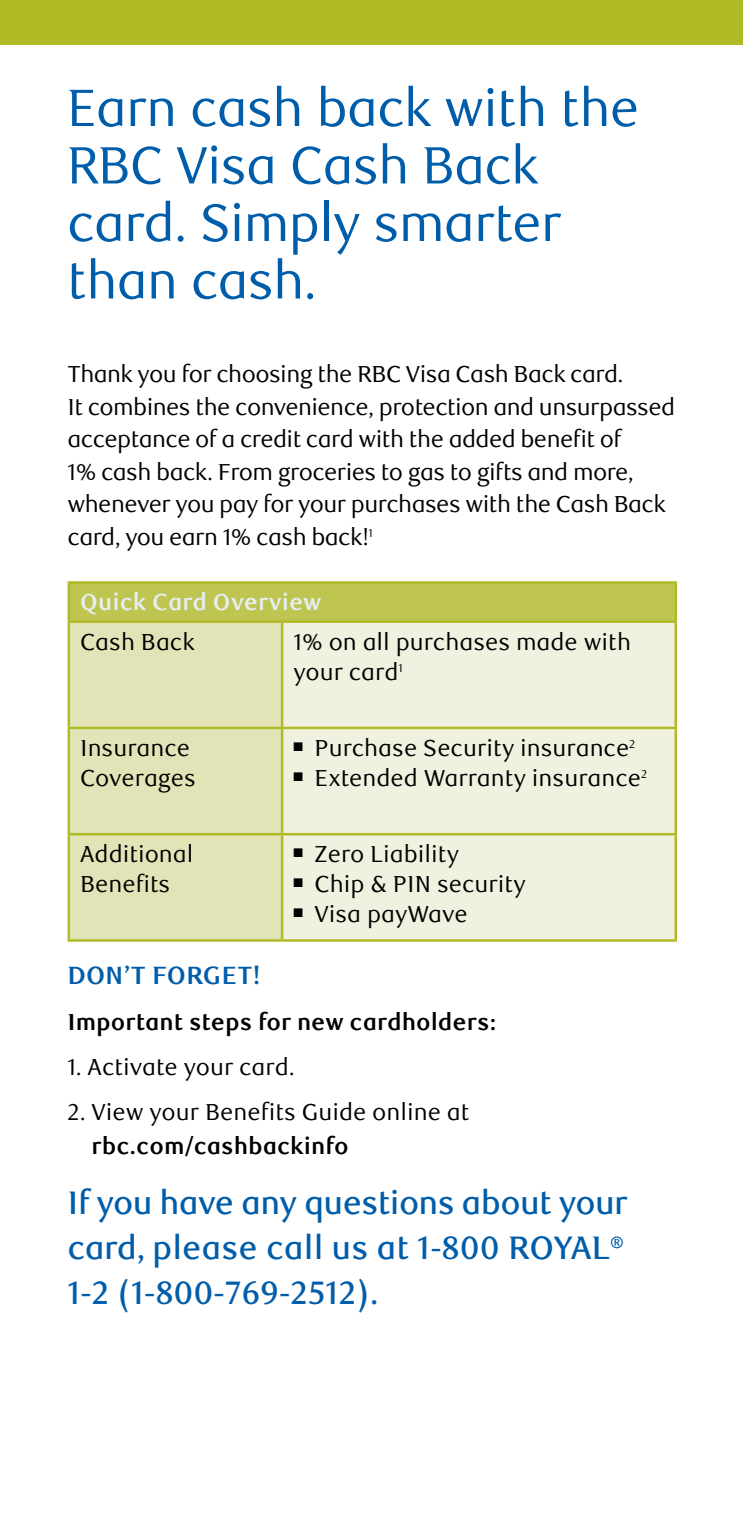
<style>
.page{position:relative;width:743px;height:1530px;background:#fff}
.page>*{position:absolute;margin:0;border:0;box-sizing:border-box;transform-origin:0 0}
.t1{font:52.5px/57.5px "RBC Display";color:#005daa}
.t2{font:500 32.5px/45px "RBC Text";letter-spacing:-.02em;color:#005daa}
.t3{font:700 25px "RBC Text";color:#005daa}
.t4{font:23px/32.5px "RBC Text";letter-spacing:-.025em;color:#000}
.t5{font:23px/30px "RBC Text";color:#000}
.t6{font:700 23px "RBC Text";color:#000}
.t7{font:700 23px "RBC Text";color:#e7eef1}
</style>
<div class="page">
<div style="left:0;top:0;width:742px;height:45px;background:#b0ba25"></div>
<div style="left:69px;top:582px;width:606px;height:40px;background:#bec551"></div>
<div style="left:70px;top:623px;width:211px;height:316px;background:#e2e4b8"></div>
<div style="left:283px;top:623px;width:391px;height:316px;background:#f0f2df"></div>
<hr style="left:68px;top:584px;width:2px;height:36px;background:#b0ba25">
<hr style="left:68px;top:581px;width:214px;height:3px;background:#b0ba25">
<hr style="left:282px;top:581px;width:395px;height:3px;background:#b0ba25">
<hr style="left:674px;top:584px;width:3px;height:36px;background:#b0ba25">
<hr style="left:68px;top:623px;width:2px;height:104px;background:#b0ba25">
<hr style="left:68px;top:620px;width:214px;height:3px;background:#b0ba25">
<hr style="left:281px;top:623px;width:2px;height:104px;background:#b0ba25">
<hr style="left:282px;top:620px;width:395px;height:3px;background:#b0ba25">
<hr style="left:674px;top:623px;width:3px;height:104px;background:#b0ba25">
<hr style="left:68px;top:729px;width:2px;height:104px;background:#b0ba25">
<hr style="left:68px;top:727px;width:214px;height:2px;background:#b0ba25">
<hr style="left:281px;top:729px;width:2px;height:104px;background:#b0ba25">
<hr style="left:282px;top:727px;width:395px;height:2px;background:#b0ba25">
<hr style="left:674px;top:729px;width:3px;height:104px;background:#b0ba25">
<hr style="left:68px;top:835px;width:2px;height:104px;background:#b0ba25">
<hr style="left:68px;top:833px;width:214px;height:2px;background:#b0ba25">
<hr style="left:68px;top:939px;width:214px;height:3px;background:#b0ba25">
<hr style="left:281px;top:835px;width:2px;height:104px;background:#b0ba25">
<hr style="left:282px;top:833px;width:395px;height:2px;background:#b0ba25">
<hr style="left:674px;top:835px;width:3px;height:104px;background:#b0ba25">
<hr style="left:282px;top:939px;width:395px;height:3px;background:#b0ba25">
<h1 class="t1" style="left:68px;top:81px;width:572px">Earn cash back with the<br>RBC Visa Cash Back card. Simply smarter than cash.</h1>
<p class="t4" style="left:68px;top:359px;width:609px">Thank you for choosing the RBC Visa Cash Back card.<br>It combines the convenience, protection and unsurpassed acceptance of a credit card with the added benefit of<br>1% cash back. From groceries to gas to gifts and more, whenever you pay for your purchases with the Cash Back card, you earn 1% cash back!<sup>1</sup></p>
<p class="t7" style="left:80px;top:589px;width:243px">Quick Card Overview</p>
<p class="t5" style="left:80px;top:627px;width:116px">Cash Back</p>
<p class="t5" style="left:293px;top:627px;width:339px">1% on all purchases made with your card<sup>1</sup></p>
<p class="t5" style="left:80px;top:733px;width:117px">Insurance<br>Coverages</p>
<p class="t5" style="left:293px;top:733px;width:343px">■ Purchase Security insurance<sup>2</sup></p>
<p class="t5" style="left:293px;top:763px;width:355px">■ Extended Warranty insurance<sup>2</sup></p>
<p class="t5" style="left:80px;top:840px;width:115px">Additional<br>Benefits</p>
<p class="t5" style="left:293px;top:840px;width:167px">■ Zero Liability</p>
<p class="t5" style="left:293px;top:870px;width:234px">■ Chip &amp; PIN security</p>
<p class="t5" style="left:293px;top:900px;width:176px">■ Visa payWave</p>
<p class="t3" style="left:68px;top:961px;width:195px">DON’T FORGET!</p>
<p class="t6" style="left:68px;top:1009px;width:430px">Important steps for new cardholders:</p>
<p class="t5" style="left:68px;top:1053px;width:229px">1. Activate your card.</p>
<p class="t5" style="left:68px;top:1098px;width:403px">2. View your Benefits Guide online at</p>
<p class="t6" style="left:92px;top:1133px;width:258px">rbc.com/cashbackinfo</p>
<h2 class="t2" style="left:67px;top:1181px;width:562px">If you have any questions about your card, please call us at 1-800 ROYAL<sup>®<br></sup>1-2 (1-800-769-2512).</h2>
</div>
